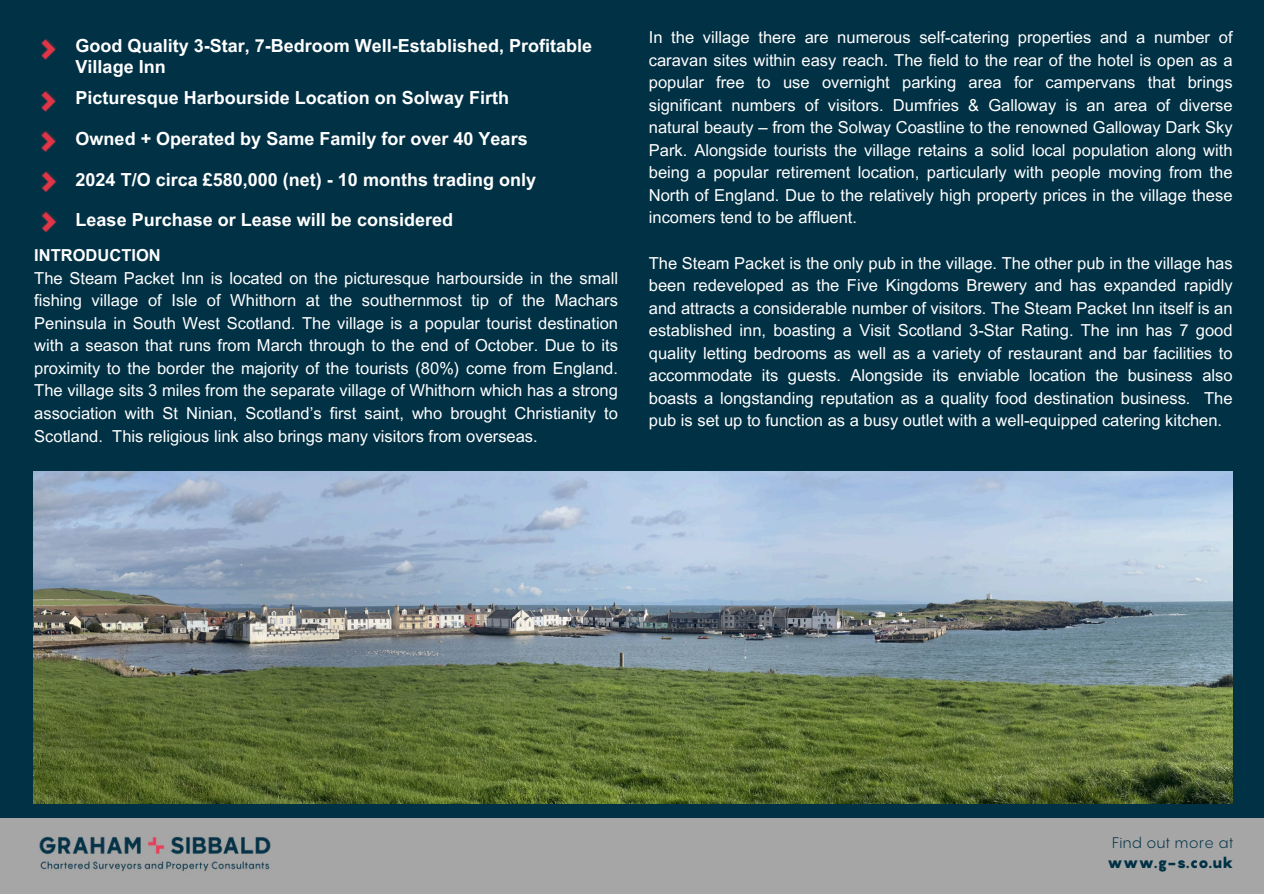
<style>
.page{position:relative;width:1264px;height:894px;background:#fff}
.page>*{position:absolute;margin:0;border:0;box-sizing:border-box;transform-origin:0 0}
.t1{font:700 18px/21.5px "Arial MT Pro";color:#fff}
.t2{font:16.5px/22.5px "Arial MT Pro";color:#fff;text-align:justify}
.t3{font:700 16.5px "Arial MT Pro";color:#fff}
.t4{font:15px "Pangram";color:#003145}
.t5{font:900 15px "Pangram";color:#003145}
</style>
<div class="page">
<div style="left:0;top:817px;width:1263px;height:76px;background:#a6a6a6"></div>
<div style="left:0;top:0;width:1263px;height:817px;background:#003145"></div>
<img style="left:34px;top:471px;width:1198px;height:331px">
<img style="left:41px;top:38px;width:16px;height:22px">
<img style="left:41px;top:90px;width:16px;height:22px">
<img style="left:40px;top:130px;width:17px;height:22px">
<img style="left:41px;top:170px;width:16px;height:23px">
<img style="left:39px;top:836px;width:232px;height:35px">
<img style="left:41px;top:211px;width:16px;height:22px">
<p class="t1" style="left:76px;top:35px;width:518px">Good Quality 3-Star, 7-Bedroom Well-Established, Profitable<br>Village Inn</p>
<p class="t1" style="left:76px;top:88px;width:435px">Picturesque Harbourside Location on Solway Firth</p>
<p class="t1" style="left:76px;top:128px;width:453px">Owned + Operated by Same Family for over 40 Years</p>
<p class="t1" style="left:76px;top:169px;width:462px">2024 T/O circa £580,000 (net) - 10 months trading only</p>
<p class="t1" style="left:76px;top:209px;width:379px">Lease Purchase or Lease will be considered</p>
<p class="t3" style="left:34px;top:246px;width:128px">INTRODUCTION</p>
<p class="t2" style="left:34px;top:267px;width:585px">The Steam Packet Inn is located on the picturesque harbourside in the small fishing village of Isle of Whithorn at the southernmost tip of the Machars Peninsula in South West Scotland. The village is a popular tourist destination with a season that runs from March through to the end of October. Due to its proximity to the border the majority of the tourists (80%) come from England.<br>The village sits 3 miles from the separate village of Whithorn which has a strong association with St Ninian, Scotland’s first saint, who brought Christianity to Scotland. This religious link also brings many visitors from overseas.</p>
<p class="t2" style="left:649px;top:27px;width:585px">In the village there are numerous self-catering properties and a number of caravan sites within easy reach. The field to the rear of the hotel is open as a popular free to use overnight parking area for campervans that brings significant numbers of visitors. Dumfries &amp; Galloway is an area of diverse natural beauty – from the Solway Coastline to the renowned Galloway Dark Sky Park. Alongside tourists the village retains a solid local population along with being a popular retirement location, particularly with people moving from the North of England. Due to the relatively high property prices in the village these incomers tend to be affluent.</p>
<p class="t2" style="left:649px;top:252px;width:585px">The Steam Packet is the only pub in the village. The other pub in the village has been redeveloped as the Five Kingdoms Brewery and has expanded rapidly and attracts a considerable number of visitors. The Steam Packet Inn itself is an established inn, boasting a Visit Scotland 3-Star Rating. The inn has 7 good quality letting bedrooms as well as a variety of restaurant and bar facilities to accommodate its guests. Alongside its enviable location the business also boasts a longstanding reputation as a quality food destination business. The pub is set up to function as a busy outlet with a well-equipped catering kitchen.</p>
<p class="t4" style="left:1112px;top:830px;width:123px">Find out more at</p>
<p class="t5" style="left:1107px;top:850px;width:128px">www.g-s.co.uk</p>
</div>
